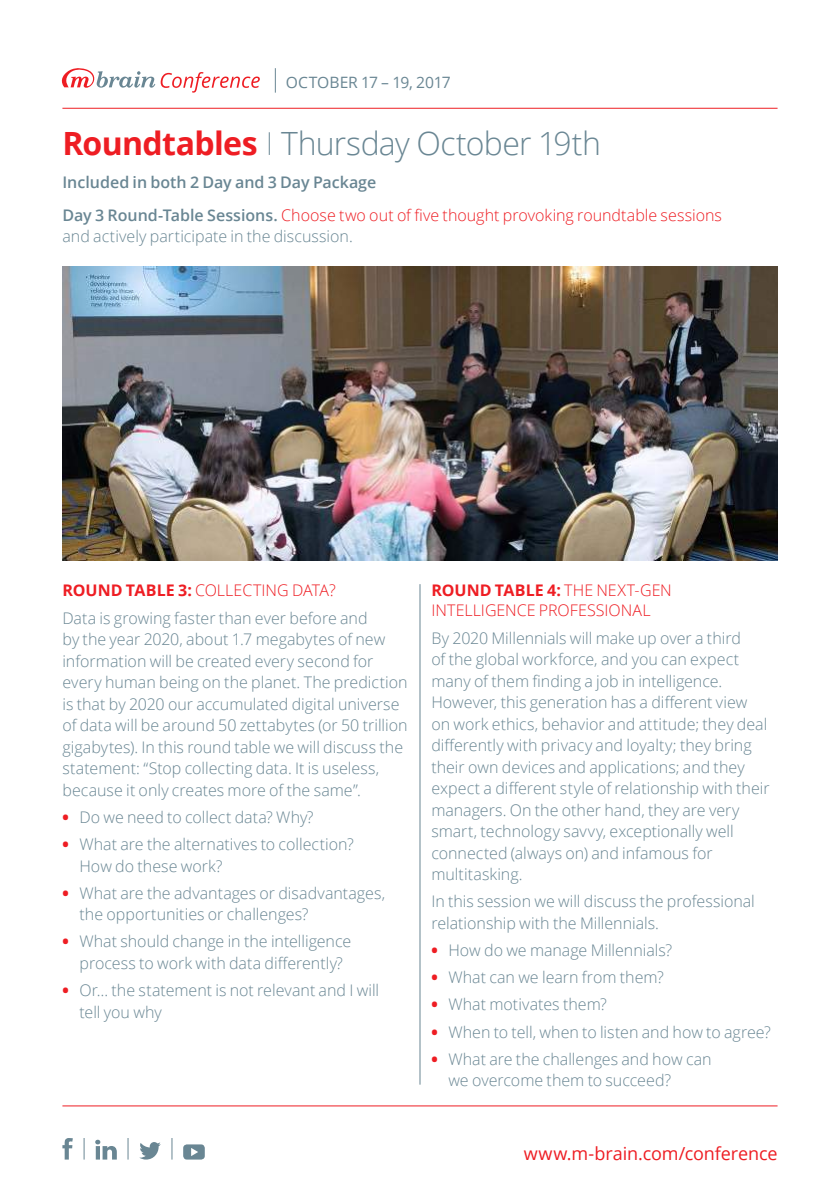
<style>
.page{position:relative;width:840px;height:1191px;background:#fff}
.page>*{position:absolute;margin:0;border:0;box-sizing:border-box;transform-origin:0 0}
.t1{font:300 32px "Open Sans";letter-spacing:-.02em;color:#698693}
.t2{font:18px "Open Sans";letter-spacing:-.005em;color:#ee1d23}
.t3{font:300 16px/21.6px "Open Sans";color:#698693}
.t4{font:600 16px/32.8px "Open Sans";color:#698693}
.t5{font:300 16px/20px "Open Sans";color:#ee1d23}
.t6{font:15.6px "Open Sans";letter-spacing:-.005em;color:#698693}
.s1{font-weight:700;color:#ee1d23}
.s2{font-weight:300;color:#ee1d23}
.s3{color:#ee1d23}
.s4{font-weight:800;color:#ee1d23}
.s5{font-weight:700}
</style>
<div class="page">
<hr style="left:62px;top:1105px;width:715px;height:1px;background:#ee1d23">
<svg style="left:62px;top:1138px;width:11px;height:21px"></svg>
<svg style="left:139px;top:1142px;width:22px;height:17px"></svg>
<svg style="left:183px;top:1144px;width:22px;height:15px"></svg>
<svg style="left:95px;top:1139px;width:22px;height:20px"></svg>
<svg style="left:84px;top:1138px;width:1px;height:21px"></svg>
<svg style="left:128px;top:1138px;width:1px;height:21px"></svg>
<svg style="left:171px;top:1138px;width:1px;height:21px"></svg>
<hr style="left:62px;top:108px;width:715px;height:1px;background:#ee1d23">
<svg style="left:61px;top:68px;width:199px;height:25px"></svg>
<svg style="left:275px;top:68px;width:1px;height:25px"></svg>
<img style="left:62px;top:266px;width:715px;height:295px">
<svg style="left:269px;top:132px;width:1px;height:23px"></svg>
<hr style="left:419px;top:584px;width:1px;height:500px;background:#698693">
<p class="t6" style="left:286px;top:71px;width:166px">OCTOBER 17 – 19, 2017</p>
<h1 class="t1" style="left:62px;top:121px;width:540px"><span class="s1">Roundtables</span> Thursday October 19th</h1>
<p class="t4" style="left:62px;top:165px;width:660px">Included in both 2 Day and 3 Day Package<br>Day 3 Round-Table Sessions. <span class="s2">Choose two out of five thought provoking roundtable sessions</span></p>
<p class="t3" style="left:62px;top:225px;width:292px">and actively participate in the discussion.</p>
<p class="t3" style="left:62px;top:576px;width:306px;line-height:27.2px"><span class="s1">ROUND TABLE 3:</span> <span class="s3">COLLECTING DATA?<br></span>Data is growing faster than ever before and</p>
<p class="t3" style="left:62px;top:628px;width:346px">by the year 2020, about 1.7 megabytes of new information will be created every second for every human being on the planet. The prediction is that by 2020 our accumulated digital universe of data will be around 50 zettabytes (or 50 trillion gigabytes). In this round table we will discuss the statement: “Stop collecting data. It is useless, because it only creates more of the same”.</p>
<p class="t3" style="left:62px;top:805px;width:252px"><span class="s4">•</span> Do we need to collect data? Why?</p>
<p class="t3" style="left:79px;top:833px;width:276px;text-indent:-17px"><span class="s4">•</span> What are the alternatives to collection?<br>How do these work?</p>
<p class="t3" style="left:79px;top:881px;width:307px;text-indent:-17px"><span class="s4">•</span> What are the advantages or disadvantages, the opportunities or challenges?</p>
<p class="t3" style="left:62px;top:930px;width:290px;text-align:center"><span class="s4">•</span> What should change in the intelligence process to work with data differently?</p>
<p class="t3" style="left:79px;top:979px;width:301px;text-indent:-17px"><span class="s4">•</span> Or… the statement is not relevant and I will tell you why</p>
<p class="t5" style="left:431px;top:580px;width:242px"><span class="s5">ROUND TABLE 4:</span> THE NEXT-GEN<br>INTELLIGENCE PROFESSIONAL</p>
<p class="t3" style="left:431px;top:626px;width:339px">By 2020 Millennials will make up over a third<br>of the global workforce, and you can expect many of them finding a job in intelligence.<br>However, this generation has a different view on work ethics, behavior and attitude; they deal differently with privacy and loyalty; they bring their own devices and applications; and they expect a different style of relationship with their managers. On the other hand, they are very smart, technology savvy, exceptionally well connected (always on) and infamous for multitasking.</p>
<p class="t3" style="left:431px;top:890px;width:325px">In this session we will discuss the professional relationship with the Millennials.</p>
<p class="t3" style="left:431px;top:939px;width:242px"><span class="s4">•</span> How do we manage Millennials?</p>
<p class="t3" style="left:431px;top:966px;width:234px"><span class="s4">•</span> What can we learn from them?</p>
<p class="t3" style="left:431px;top:993px;width:177px"><span class="s4">•</span> What motivates them?</p>
<p class="t3" style="left:431px;top:1020px;width:341px"><span class="s4">•</span> When to tell, when to listen and how to agree?</p>
<p class="t3" style="left:448px;top:1047px;width:265px;text-indent:-17px"><span class="s4">•</span> What are the challenges and how can we overcome them to succeed?</p>
<p class="t2" style="left:523px;top:1140px;width:255px">www.m-brain.com/conference</p>
</div>
